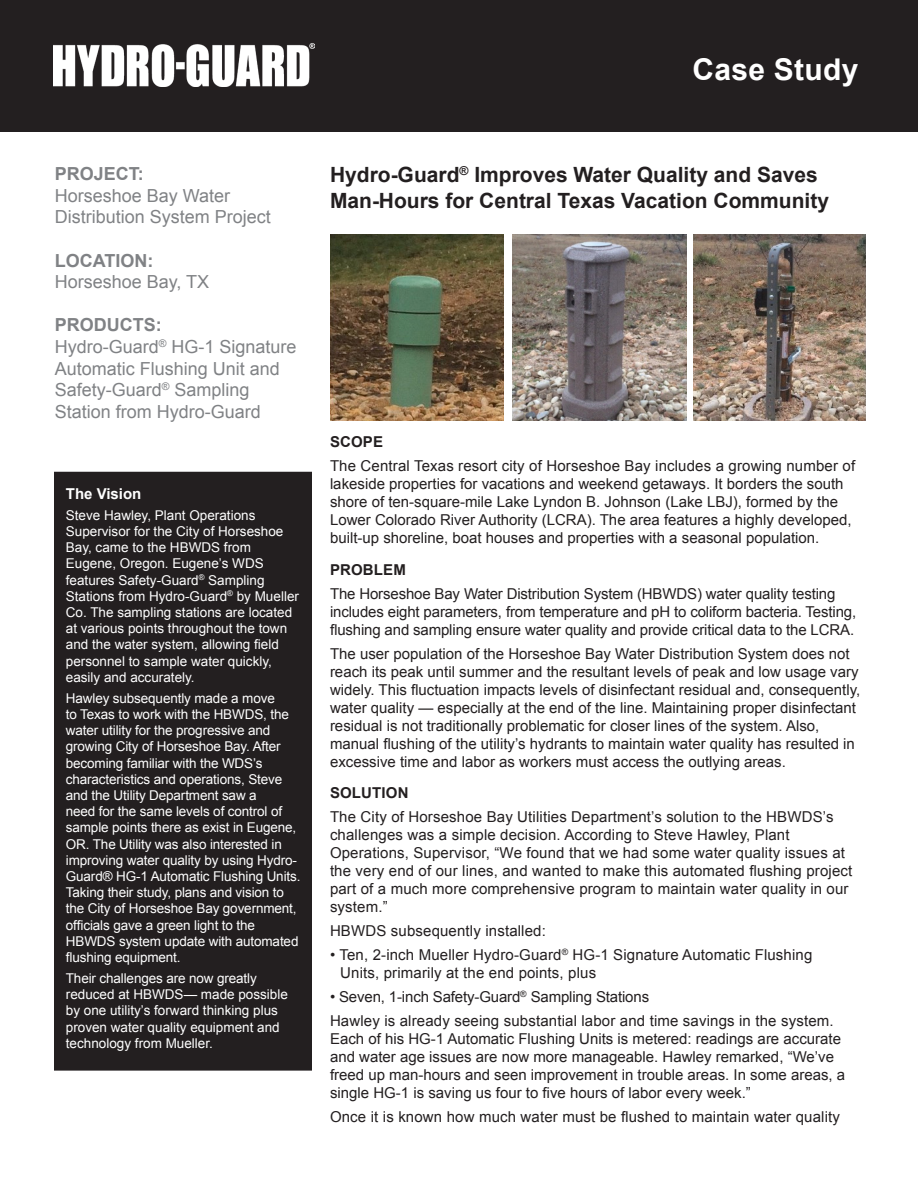
<style>
.page{position:relative;width:918px;height:1188px;background:#fff}
.page>*{position:absolute;margin:0;border:0;box-sizing:border-box;transform-origin:0 0}
.t1{font:700 30px "Arial";letter-spacing:.01em;color:#fff}
.t2{font:700 21px/25.2px "Arial";color:#231f20}
.t3{font:18px/21.6px "Arial";color:#808285}
.t4{font:700 18px "Arial";color:#808285}
.t5{font:15px/18px "Arial";color:#231f20}
.t6{font:700 15px "Arial";letter-spacing:.01em;color:#231f20}
.t7{font:700 15px "Arial";color:#fff}
.t8{font:13.5px/16.2px "Arial";letter-spacing:-.01em;color:#fff}
</style>
<div class="page">
<div style="left:55px;top:472px;width:256px;height:598px;background:#231f20"></div>
<div style="left:54px;top:472px;width:258px;height:599px;border:2px solid #231f20"></div>
<img style="left:330px;top:235px;width:174px;height:186px">
<img style="left:512px;top:235px;width:174px;height:185px">
<img style="left:693px;top:235px;width:172px;height:186px">
<div style="left:0;top:0;width:918px;height:132px;background:#231f20"></div>
<img style="left:54px;top:43px;width:261px;height:44px">
<p class="t1" style="left:692px;top:50px;width:168px">Case Study</p>
<p class="t4" style="left:55px;top:162px;width:91px">PROJECT:</p>
<p class="t3" style="left:55px;top:185px;width:218px">Horseshoe Bay Water<br>Distribution System Project</p>
<p class="t4" style="left:55px;top:248px;width:100px">LOCATION:</p>
<p class="t3" style="left:55px;top:271px;width:156px">Horseshoe Bay, TX</p>
<p class="t4" style="left:55px;top:313px;width:108px">PRODUCTS:</p>
<p class="t3" style="left:55px;top:336px;width:243px">Hydro-Guard<sup>®</sup> HG-1 Signature<br>Automatic Flushing Unit and</p>
<p class="t3" style="left:55px;top:379px;width:196px">Safety-Guard<sup>®</sup> Sampling</p>
<p class="t3" style="left:55px;top:401px;width:208px">Station from Hydro-Guard</p>
<p class="t7" style="left:66px;top:484px;width:77px">The Vision</p>
<p class="t8" style="left:66px;top:507px;width:235px">Steve Hawley, Plant Operations Supervisor for the City of Horseshoe Bay, came to the HBWDS from Eugene, Oregon. Eugene’s WDS features Safety-Guard<sup>®</sup> Sampling Stations from Hydro-Guard<sup>®</sup> by Mueller Co. The sampling stations are located at various points throughout the town and the water system, allowing field personnel to sample water quickly, easily and accurately.</p>
<p class="t8" style="left:66px;top:690px;width:236px">Hawley subsequently made a move<br>to Texas to work with the HBWDS, the water utility for the progressive and growing City of Horseshoe Bay. After becoming familiar with the WDS’s characteristics and operations, Steve and the Utility Department saw a<br>need for the same levels of control of sample points there as exist in Eugene, OR. The Utility was also interested in improving water quality by using Hydro-Guard® HG-1 Automatic Flushing Units.<br>Taking their study, plans and vision to the City of Horseshoe Bay government, officials gave a green light to the HBWDS system update with automated flushing equipment.</p>
<p class="t8" style="left:66px;top:970px;width:224px">Their challenges are now greatly reduced at HBWDS— made possible by one utility’s forward thinking plus proven water quality equipment and technology from Mueller.</p>
<p class="t2" style="left:330px;top:163px;width:501px">Hydro-Guard<sup>®</sup> Improves Water Quality and Saves<br>Man-Hours for Central Texas Vacation Community</p>
<p class="t6" style="left:330px;top:432px;width:55px">SCOPE</p>
<p class="t5" style="left:330px;top:457px;width:527px">The Central Texas resort city of Horseshoe Bay includes a growing number of lakeside properties for vacations and weekend getaways. It borders the south shore of ten-square-mile Lake Lyndon B. Johnson (Lake LBJ), formed by the Lower Colorado River Authority (LCRA). The area features a highly developed, built-up shoreline, boat houses and properties with a seasonal population.</p>
<p class="t6" style="left:330px;top:560px;width:77px">PROBLEM</p>
<p class="t5" style="left:330px;top:585px;width:528px">The Horseshoe Bay Water Distribution System (HBWDS) water quality testing includes eight parameters, from temperature and pH to coliform bacteria. Testing, flushing and sampling ensure water quality and provide critical data to the LCRA.</p>
<p class="t5" style="left:330px;top:645px;width:532px">The user population of the Horseshoe Bay Water Distribution System does not reach its peak until summer and the resultant levels of peak and low usage vary widely. This fluctuation impacts levels of disinfectant residual and, consequently, water quality — especially at the end of the line. Maintaining proper disinfectant residual is not traditionally problematic for closer lines of the system. Also, manual flushing of the utility’s hydrants to maintain water quality has resulted in excessive time and labor as workers must access the outlying areas.</p>
<p class="t6" style="left:330px;top:783px;width:80px">SOLUTION</p>
<p class="t5" style="left:330px;top:808px;width:524px">The City of Horseshoe Bay Utilities Department’s solution to the HBWDS’s challenges was a simple decision. According to Steve Hawley, Plant Operations, Supervisor, “We found that we had some water quality issues at the very end of our lines, and wanted to make this automated flushing project part of a much more comprehensive program to maintain water quality in our system.”</p>
<p class="t5" style="left:330px;top:922px;width:217px">HBWDS subsequently installed:</p>
<p class="t5" style="left:340px;top:946px;width:474px;text-indent:-10px">• Ten, 2-inch Mueller Hydro-Guard<sup>®</sup> HG-1 Signature Automatic Flushing<br>Units, primarily at the end points, plus</p>
<p class="t5" style="left:330px;top:988px;width:321px">• Seven, 1-inch Safety-Guard<sup>®</sup> Sampling Stations</p>
<p class="t5" style="left:330px;top:1012px;width:517px">Hawley is already seeing substantial labor and time savings in the system.<br>Each of his HG-1 Automatic Flushing Units is metered: readings are accurate and water age issues are now more manageable. Hawley remarked, “We’ve freed up man-hours and seen improvement in trouble areas. In some areas, a single HG-1 is saving us four to five hours of labor every week.”</p>
<p class="t5" style="left:330px;top:1108px;width:512px">Once it is known how much water must be flushed to maintain water quality</p>
</div>
